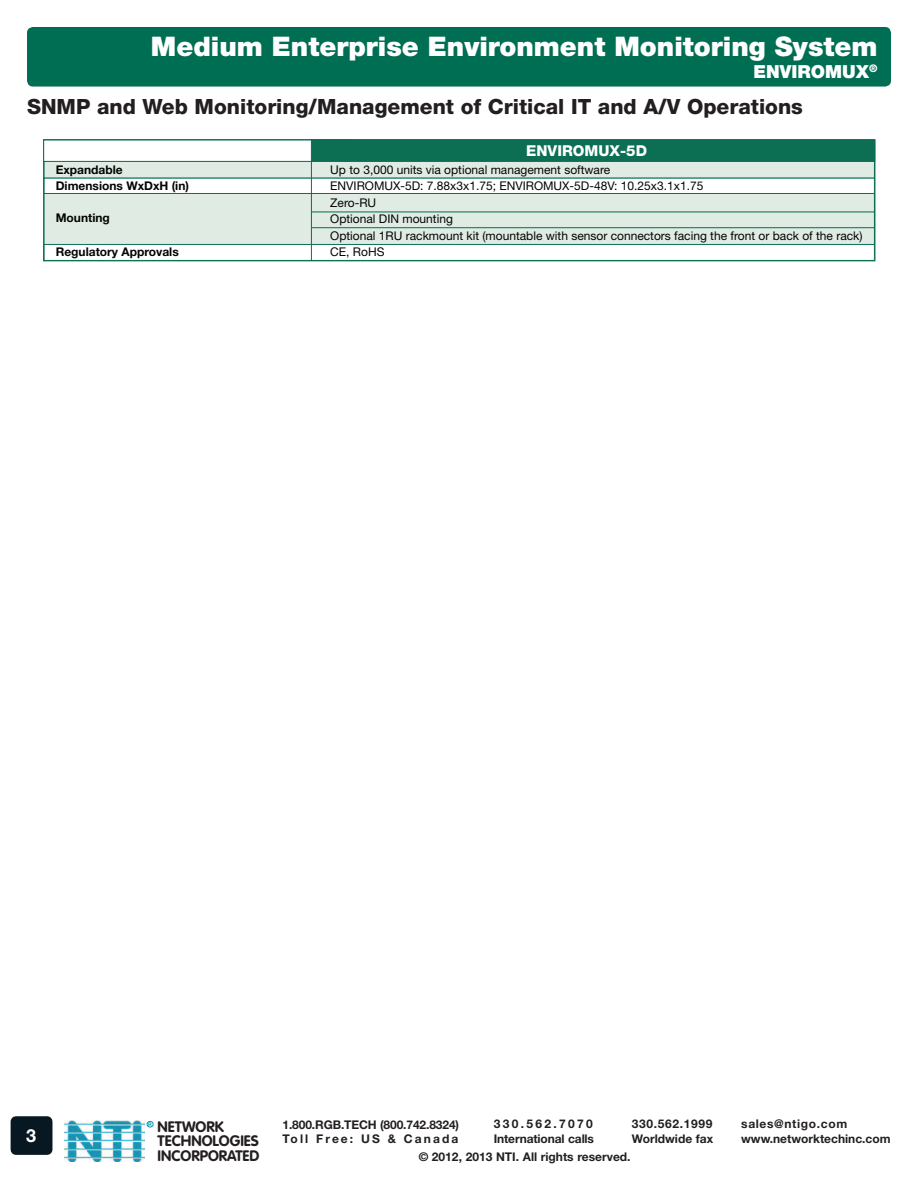
<style>
.page{position:relative;width:918px;height:1188px;background:#fff}
.page>*{position:absolute;margin:0;border:0;box-sizing:border-box;transform-origin:0 0}
.t1{font:900 27px "Helvetica Neue LT Std";color:#fff}
.t2{font:800 21px "Helvetica Neue LT Std";color:#231f20}
.t3{font:900 18px "Helvetica Neue LT Std";color:#fff}
.t4{font:700 18px "Helvetica Neue LT Std";color:#fff}
.t5{font:700 15px/14.7px "VAG Rounded Std";color:#231f20}
.t6{font:800 15px "Helvetica Neue LT Std";color:#fff}
.t7{font:12px/16.5px "Helvetica Neue LT Std";color:#040503}
.t8{font:700 12px/14.4px "Helvetica Neue LT Std";color:#231f20}
.t9{font:700 12px "Helvetica Neue LT Std";color:#040503}
.t10{font:700 12px "Helvetica Neue LT Std";letter-spacing:.055em;color:#231f20}
.t11{font:700 4.95px "Helvetica Neue LT Std";color:#0093b0}
</style>
<div class="page">
<div style="left:147px;top:1121px;width:7px;height:6px;border:1px solid #0093b0;border-radius:50%"></div>
<img style="left:65px;top:1120px;width:80px;height:41px">
<div style="left:11px;top:1116px;width:41px;height:39px;background:#071822"></div>
<div style="left:27px;top:27px;width:864px;height:60px;background:#006e53;border-radius:6px"></div>
<div style="left:44px;top:139px;width:830px;height:121px;background:#e0ebe4"></div>
<div style="left:43px;top:139px;width:307px;height:22px;border:1px solid #0c6f53"></div>
<div style="left:43px;top:140px;width:831px;height:22px;background:#fff;border:1px solid #0c6f53"></div>
<div style="left:311px;top:139px;width:564px;height:22px;background:#0c6f53"></div>
<div style="left:44px;top:178px;width:831px;height:16px;background:#fff;border:1px solid #0c6f53"></div>
<hr style="left:312px;top:212px;width:563px;height:1px;background:#006e53">
<hr style="left:312px;top:227px;width:563px;height:1px;background:#006e53">
<div style="left:44px;top:244px;width:831px;height:17px;background:#fff;border:1px solid #0c6f53"></div>
<hr style="left:311px;top:161px;width:1px;height:100px;background:#0c6f53">
<h1 class="t1" style="left:151px;top:31px;width:728px">Medium Enterprise Environment Monitoring System</h1>
<h3 class="t3" style="left:753px;top:61px;width:126px">ENVIROMUX<sup>®</sup></h3>
<h2 class="t2" style="left:27px;top:94px;width:777px">SNMP and Web Monitoring/Management of Critical IT and A/V Operations</h2>
<p class="t6" style="left:526px;top:141px;width:122px">ENVIROMUX-5D</p>
<p class="t9" style="left:56px;top:162px;width:69px">Expandable</p>
<p class="t7" style="left:330px;top:161px;width:282px">Up to 3,000 units via optional management software</p>
<p class="t9" style="left:56px;top:179px;width:135px">Dimensions WxDxH (in)</p>
<p class="t7" style="left:330px;top:178px;width:375px">ENVIROMUX-5D: 7.88x3x1.75; ENVIROMUX-5D-48V: 10.25x3.1x1.75</p>
<p class="t9" style="left:56px;top:210px;width:56px">Mounting</p>
<p class="t7" style="left:330px;top:194px;width:534px">Zero-RU<br>Optional DIN mounting<br>Optional 1RU rackmount kit (mountable with sensor connectors facing the front or back of the rack)</p>
<p class="t9" style="left:56px;top:245px;width:125px">Regulatory Approvals</p>
<p class="t7" style="left:330px;top:244px;width:56px">CE, RoHS</p>
<p class="t8" style="left:283px;top:1117px;width:178px">1.800.RGB.TECH (800.742.8324)<br>Toll Free: US &amp; Canada</p>
<p class="t8" style="left:632px;top:1117px;width:83px">330.562.1999<br>Worldwide fax</p>
<p class="t10" style="left:741px;top:1117px;width:108px">sales@ntigo.com</p>
<p class="t11" style="left:148px;top:1121px;width:5px">R</p>
<p class="t5" style="left:158px;top:1120px;width:103px">NETWORK<br>TECHNOLOGIES<br>INCORPORATED</p>
<p class="t8" style="left:494px;top:1117px;width:102px">330.562.7070<br>International calls</p>
<h3 class="t4" style="left:26px;top:1125px;width:12px">3</h3>
<p class="t8" style="left:741px;top:1131px;width:151px">www.networktechinc.com</p>
<p class="t8" style="left:419px;top:1149px;width:213px">© 2012, 2013 NTI. All rights reserved.</p>
</div>
